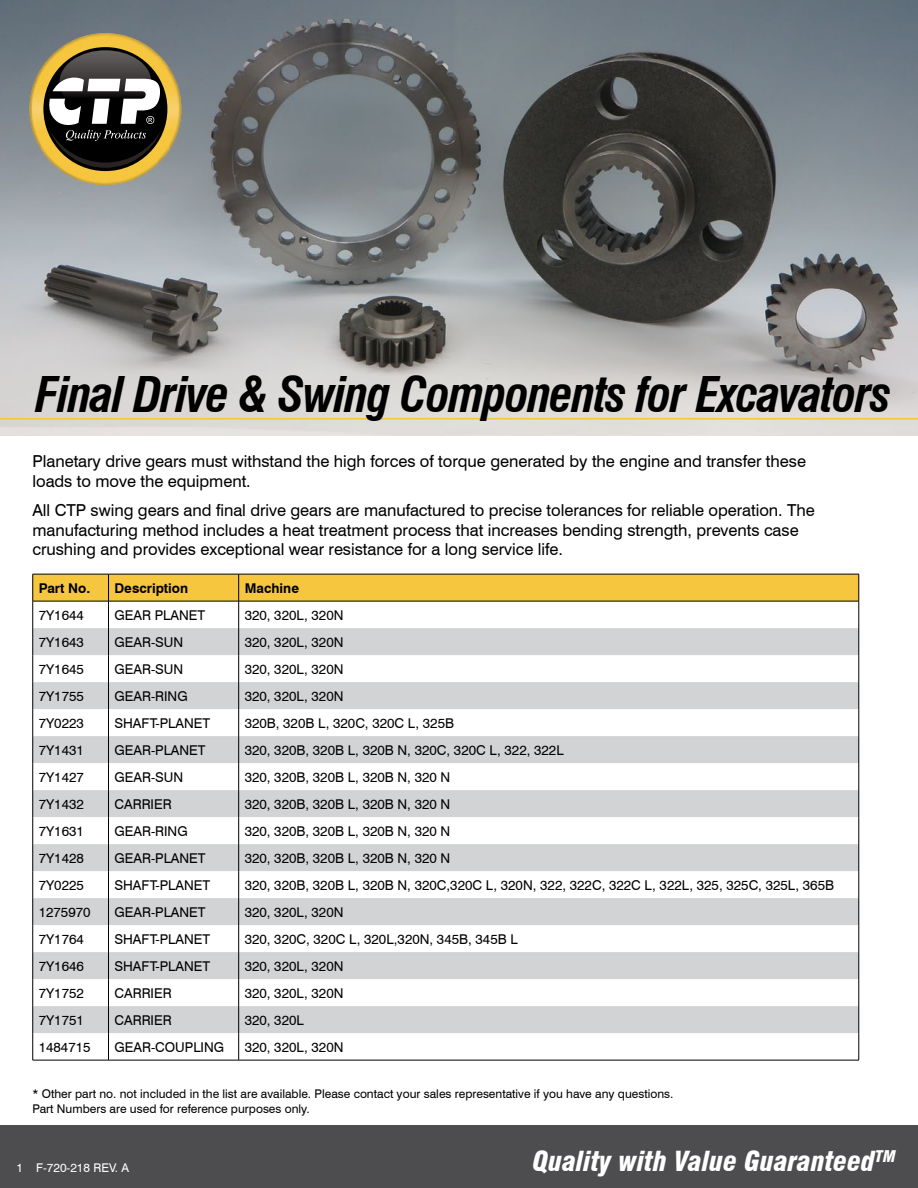
<style>
.page{position:relative;width:918px;height:1188px;background:#fff}
.page>*{position:absolute;margin:0;border:0;box-sizing:border-box;transform-origin:0 0}
.t1{font:italic 700 condensed 48px "Swiss 721 BT";letter-spacing:-.03em;color:#000}
.t2{font:italic 900 condensed 27px "Swiss 721 BT";color:#fff}
.t3{font:16.5px/19.8px "Swiss 721 BT";letter-spacing:-.005em;color:#000}
.t4{font:13.5px "Swiss 721 BT";color:#000}
.t5{font:700 13.5px "Swiss 721 BT";color:#000}
.t6{font:12px/14.4px "Swiss 721 BT";color:#000}
.t7{font:12px "Swiss 721 BT";color:#fff}
</style>
<div class="page">
<img style="left:0;top:0;width:918px;height:435px">
<div style="left:0;top:1125px;width:918px;height:63px;background:#4d4d4f"></div>
<hr style="left:0;top:418px;width:918px;height:2px;background:#f5c63e">
<img style="left:65px;top:33px;width:81px;height:3px">
<img style="left:29px;top:80px;width:3px;height:70px">
<img style="left:179px;top:80px;width:2px;height:70px">
<img style="left:76px;top:183px;width:59px;height:2px">
<img style="left:32px;top:36px;width:147px;height:147px">
<svg style="left:35px;top:45px;width:141px;height:134px;background:#7c7151"></svg>
<svg style="left:32px;top:574px;width:828px;height:486px"></svg>
<hr style="left:33px;top:601px;width:76px;height:1px;background:#000">
<hr style="left:109px;top:601px;width:130px;height:1px;background:#000">
<hr style="left:239px;top:601px;width:620px;height:1px;background:#000">
<hr style="left:33px;top:1060px;width:76px;height:1px;background:#000">
<hr style="left:109px;top:1060px;width:130px;height:1px;background:#000">
<hr style="left:239px;top:1060px;width:620px;height:1px;background:#000">
<h1 class="t1" style="left:36px;top:365px;width:857px">Final Drive &amp; Swing Components for Excavators</h1>
<p class="t3" style="left:32px;top:452px;width:775px">Planetary drive gears must withstand the high forces of torque generated by the engine and transfer these loads to move the equipment.</p>
<p class="t3" style="left:32px;top:500px;width:784px">All CTP swing gears and final drive gears are manufactured to precise tolerances for reliable operation. The manufacturing method includes a heat treatment process that increases bending strength, prevents case crushing and provides exceptional wear resistance for a long service life.</p>
<p class="t5" style="left:39px;top:580px;width:53px">Part No.</p>
<p class="t5" style="left:115px;top:580px;width:75px">Description</p>
<p class="t5" style="left:245px;top:580px;width:56px">Machine</p>
<p class="t4" style="left:39px;top:607px;width:47px">7Y1644</p>
<p class="t4" style="left:115px;top:607px;width:92px">GEAR PLANET</p>
<p class="t4" style="left:245px;top:607px;width:100px">320, 320L, 320N</p>
<p class="t4" style="left:39px;top:634px;width:47px">7Y1643</p>
<p class="t4" style="left:115px;top:634px;width:70px">GEAR-SUN</p>
<p class="t4" style="left:245px;top:634px;width:100px">320, 320L, 320N</p>
<p class="t4" style="left:39px;top:661px;width:47px">7Y1645</p>
<p class="t4" style="left:115px;top:661px;width:70px">GEAR-SUN</p>
<p class="t4" style="left:245px;top:661px;width:100px">320, 320L, 320N</p>
<p class="t4" style="left:39px;top:688px;width:47px">7Y1755</p>
<p class="t4" style="left:115px;top:688px;width:75px">GEAR-RING</p>
<p class="t4" style="left:245px;top:688px;width:100px">320, 320L, 320N</p>
<p class="t4" style="left:39px;top:715px;width:47px">7Y0223</p>
<p class="t4" style="left:115px;top:715px;width:97px">SHAFT-PLANET</p>
<p class="t4" style="left:245px;top:715px;width:211px">320B, 320B L, 320C, 320C L, 325B</p>
<p class="t4" style="left:39px;top:742px;width:47px">7Y1431</p>
<p class="t4" style="left:115px;top:742px;width:93px">GEAR-PLANET</p>
<p class="t4" style="left:245px;top:742px;width:320px">320, 320B, 320B L, 320B N, 320C, 320C L, 322, 322L</p>
<p class="t4" style="left:39px;top:769px;width:47px">7Y1427</p>
<p class="t4" style="left:115px;top:769px;width:70px">GEAR-SUN</p>
<p class="t4" style="left:245px;top:769px;width:207px">320, 320B, 320B L, 320B N, 320 N</p>
<p class="t4" style="left:39px;top:796px;width:47px">7Y1432</p>
<p class="t4" style="left:115px;top:796px;width:59px">CARRIER</p>
<p class="t4" style="left:245px;top:796px;width:207px">320, 320B, 320B L, 320B N, 320 N</p>
<p class="t4" style="left:39px;top:823px;width:47px">7Y1631</p>
<p class="t4" style="left:115px;top:823px;width:75px">GEAR-RING</p>
<p class="t4" style="left:245px;top:823px;width:207px">320, 320B, 320B L, 320B N, 320 N</p>
<p class="t4" style="left:39px;top:850px;width:47px">7Y1428</p>
<p class="t4" style="left:115px;top:850px;width:93px">GEAR-PLANET</p>
<p class="t4" style="left:245px;top:850px;width:207px">320, 320B, 320B L, 320B N, 320 N</p>
<p class="t4" style="left:39px;top:877px;width:47px">7Y0225</p>
<p class="t4" style="left:115px;top:877px;width:97px">SHAFT-PLANET</p>
<p class="t4" style="left:245px;top:877px;width:591px">320, 320B, 320B L, 320B N, 320C,320C L, 320N, 322, 322C, 322C L, 322L, 325, 325C, 325L, 365B</p>
<p class="t4" style="left:39px;top:904px;width:53px">1275970</p>
<p class="t4" style="left:115px;top:904px;width:93px">GEAR-PLANET</p>
<p class="t4" style="left:245px;top:904px;width:100px">320, 320L, 320N</p>
<p class="t4" style="left:39px;top:931px;width:47px">7Y1764</p>
<p class="t4" style="left:115px;top:931px;width:97px">SHAFT-PLANET</p>
<p class="t4" style="left:245px;top:931px;width:274px">320, 320C, 320C L, 320L,320N, 345B, 345B L</p>
<p class="t4" style="left:39px;top:958px;width:47px">7Y1646</p>
<p class="t4" style="left:115px;top:958px;width:97px">SHAFT-PLANET</p>
<p class="t4" style="left:245px;top:958px;width:100px">320, 320L, 320N</p>
<p class="t4" style="left:39px;top:985px;width:47px">7Y1752</p>
<p class="t4" style="left:115px;top:985px;width:59px">CARRIER</p>
<p class="t4" style="left:245px;top:985px;width:100px">320, 320L, 320N</p>
<p class="t4" style="left:39px;top:1012px;width:47px">7Y1751</p>
<p class="t4" style="left:115px;top:1012px;width:59px">CARRIER</p>
<p class="t4" style="left:245px;top:1012px;width:61px">320, 320L</p>
<p class="t4" style="left:39px;top:1039px;width:53px">1484715</p>
<p class="t4" style="left:115px;top:1039px;width:111px">GEAR-COUPLING</p>
<p class="t4" style="left:245px;top:1039px;width:100px">320, 320L, 320N</p>
<p class="t6" style="left:33px;top:1087px;width:642px">* Other part no. not included in the list are available. Please contact your sales representative if you have any questions.<br>Part Numbers are used for reference purposes only.</p>
<p class="t7" style="left:17px;top:1161px;width:114px">1 F-720-218 REV. A</p>
<h2 class="t2" style="left:533px;top:1145px;width:364px">Quality with Value Guaranteed<sup>TM</sup></h2>
</div>
